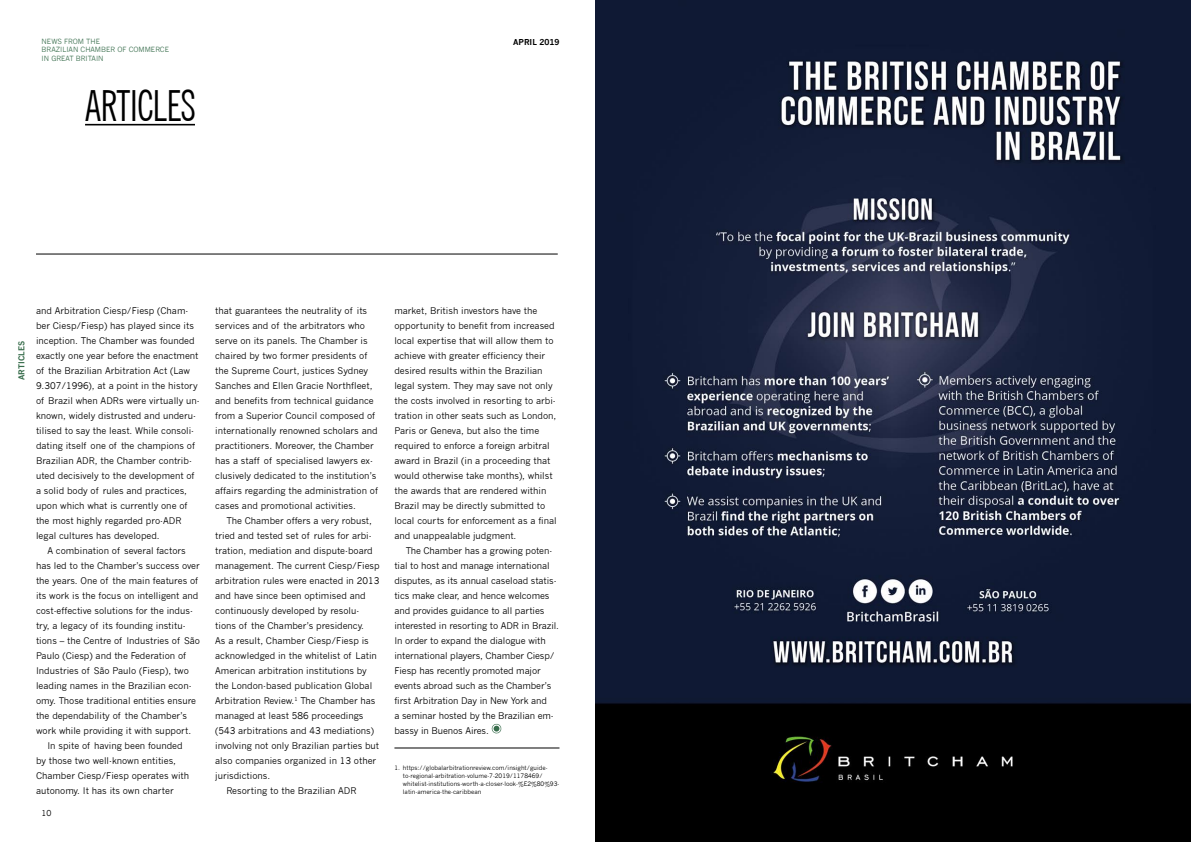
<style>
.page{position:relative;width:1191px;height:842px;background:#fff}
.page>*{position:absolute;margin:0;border:0;box-sizing:border-box;transform-origin:0 0}
.t1{font:extra-condensed 43px "News Gothic BT";letter-spacing:.005em;color:#000}
.t2{font:9px/15px "News Gothic";color:#000}
.t3{font:700 8px "News Gothic";color:#000}
.t4{font:700 8px "News Gothic";color:#386d4c}
.t5{font:8px "News Gothic";color:#000}
.t6{font:7px/8.4px "News Gothic";color:#386d4c}
.t7{font:6px/8px "News Gothic";color:#000}
</style>
<div class="page">
<svg style="left:491px;top:724px;width:10px;height:9px"></svg>
<hr style="left:36px;top:254px;width:522px;height:1px;background:#000">
<hr style="left:85px;top:124px;width:110px;height:1px;background:#000">
<hr style="left:394px;top:747px;width:165px;height:1px;background:#000">
<img style="left:595px;top:0;width:596px;height:842px">
<p class="t6" style="left:42px;top:37px;width:129px">NEWS FROM THE<br>BRAZILIAN CHAMBER OF COMMERCE<br>IN GREAT BRITAIN</p>
<p class="t3" style="left:513px;top:37px;width:48px">APRIL 2019</p>
<h1 class="t1" style="left:85px;top:80px;width:111px">ARTICLES</h1>
<p class="t4" style="left:17px;top:380px;width:41px;rotate:-90deg">ARTICLES</p>
<p class="t2" style="left:36px;top:303px;width:154px">and Arbitration Ciesp/Fiesp (Cham-</p>
<p class="t2" style="left:36px;top:318px;width:159px">ber Ciesp/Fiesp) has played since its</p>
<p class="t2" style="left:36px;top:333px;width:160px">inception. The Chamber was founded</p>
<p class="t2" style="left:36px;top:348px;width:164px">exactly one year before the enactment</p>
<p class="t2" style="left:36px;top:363px;width:156px">of the Brazilian Arbitration Act (Law</p>
<p class="t2" style="left:36px;top:378px;width:163px">9.307/1996), at a point in the history</p>
<p class="t2" style="left:36px;top:393px;width:165px">of Brazil when ADRs were virtually un-</p>
<p class="t2" style="left:36px;top:408px;width:161px">known, widely distrusted and underu-</p>
<p class="t2" style="left:36px;top:423px;width:160px">tilised to say the least. While consoli-</p>
<p class="t2" style="left:36px;top:438px;width:160px">dating itself one of the champions of</p>
<p class="t2" style="left:36px;top:453px;width:157px">Brazilian ADR, the Chamber contrib-</p>
<p class="t2" style="left:36px;top:468px;width:160px">uted decisively to the development of</p>
<p class="t2" style="left:36px;top:483px;width:152px">a solid body of rules and practices,</p>
<p class="t2" style="left:36px;top:498px;width:153px">upon which what is currently one of</p>
<p class="t2" style="left:36px;top:513px;width:147px">the most highly regarded pro-ADR</p>
<p class="t2" style="left:36px;top:528px;width:125px">legal cultures has developed.</p>
<p class="t2" style="left:47px;top:543px;width:140px">A combination of several factors</p>
<p class="t2" style="left:36px;top:558px;width:165px">has led to the Chamber’s success over</p>
<p class="t2" style="left:36px;top:573px;width:164px">the years. One of the main features of</p>
<p class="t2" style="left:36px;top:588px;width:164px">its work is the focus on intelligent and</p>
<p class="t2" style="left:36px;top:603px;width:158px">cost-effective solutions for the indus-</p>
<p class="t2" style="left:36px;top:618px;width:151px">try, a legacy of its founding institu-</p>
<p class="t2" style="left:36px;top:633px;width:166px">tions – the Centre of Industries of São</p>
<p class="t2" style="left:36px;top:648px;width:152px">Paulo (Ciesp) and the Federation of</p>
<p class="t2" style="left:36px;top:663px;width:154px">Industries of São Paulo (Fiesp), two</p>
<p class="t2" style="left:36px;top:678px;width:157px">leading names in the Brazilian econ-</p>
<p class="t2" style="left:36px;top:693px;width:161px">omy. Those traditional entities ensure</p>
<p class="t2" style="left:36px;top:708px;width:153px">the dependability of the Chamber’s</p>
<p class="t2" style="left:36px;top:723px;width:157px">work while providing it with support.</p>
<p class="t2" style="left:47px;top:738px;width:137px">In spite of having been founded</p>
<p class="t2" style="left:36px;top:753px;width:141px">by those two well-known entities,</p>
<p class="t2" style="left:36px;top:768px;width:155px">Chamber Ciesp/Fiesp operates with</p>
<p class="t2" style="left:36px;top:783px;width:139px">autonomy. It has its own charter</p>
<p class="t5" style="left:42px;top:808px;width:11px">10</p>
<p class="t2" style="left:215px;top:303px;width:164px">that guarantees the neutrality of its services and of the arbitrators who serve on its panels. The Chamber is chaired by two former presidents of the Supreme Court, justices Sydney Sanches and Ellen Gracie Northfleet, and benefits from technical guidance from a Superior Council composed of internationally renowned scholars and practitioners. Moreover, the Chamber has a staff of specialised lawyers ex&shy;clusively dedicated to the institution’s affairs regarding the administration of cases and promotional activities.</p>
<p class="t2" style="left:226px;top:513px;width:147px">The Chamber offers a very robust,</p>
<p class="t2" style="left:215px;top:528px;width:158px">tried and tested set of rules for arbi-</p>
<p class="t2" style="left:215px;top:543px;width:159px">tration, mediation and dispute-board</p>
<p class="t2" style="left:215px;top:558px;width:166px">management. The current Ciesp/Fiesp</p>
<p class="t2" style="left:215px;top:573px;width:166px">arbitration rules were enacted in 2013</p>
<p class="t2" style="left:215px;top:588px;width:152px">and have since been optimised and</p>
<p class="t2" style="left:215px;top:603px;width:146px">continuously developed by resolu-</p>
<p class="t2" style="left:215px;top:618px;width:150px">tions of the Chamber’s presidency.</p>
<p class="t2" style="left:215px;top:633px;width:155px">As a result, Chamber Ciesp/Fiesp is</p>
<p class="t2" style="left:215px;top:648px;width:163px">acknowledged in the whitelist of Latin</p>
<p class="t2" style="left:215px;top:663px;width:153px">American arbitration institutions by</p>
<p class="t2" style="left:215px;top:678px;width:158px">the London-based publication Global</p>
<p class="t2" style="left:215px;top:693px;width:162px">Arbitration Review.<sup>1</sup> The Chamber has</p>
<p class="t2" style="left:215px;top:708px;width:150px">managed at least 586 proceedings</p>
<p class="t2" style="left:215px;top:723px;width:160px">(543 arbitrations and 43 mediations)</p>
<p class="t2" style="left:215px;top:738px;width:165px">involving not only Brazilian parties but</p>
<p class="t2" style="left:215px;top:753px;width:162px">also companies organized in 13 other</p>
<p class="t2" style="left:215px;top:768px;width:57px">jurisdictions.</p>
<p class="t2" style="left:226px;top:783px;width:131px">Resorting to the Brazilian ADR</p>
<p class="t2" style="left:394px;top:303px;width:164px">market, British investors have the opportunity to benefit from increased local expertise that will allow them to achieve with greater efficiency their desired results within the Brazilian legal system. They may save not only the costs involved in resorting to arbi&shy;tration in other seats such as London, Paris or Geneva, but also the time required to enforce a foreign arbitral award in Brazil (in a proceeding that would otherwise take months), whilst the awards that are rendered within Brazil may be directly submitted to local courts for enforcement as a final and unappealable judgment.</p>
<p class="t2" style="left:394px;top:543px;width:166px;text-indent:11px">The Chamber has a growing poten&shy;tial to host and manage international disputes, as its annual caseload statis&shy;tics make clear, and hence welcomes and provides guidance to all parties interested in resorting to ADR in Brazil.<br>In order to expand the dialogue with international players, Chamber Ciesp/ Fiesp has recently promoted major events abroad such as the Chamber’s first Arbitration Day in New York and<br>a seminar hosted by the Brazilian em&shy;bassy in Buenos Aires.</p>
<p class="t7" style="left:403px;top:763px;width:158px;text-indent:-9px">1. https://globalarbitrationreview.com/insight/guide&shy;to-regional-arbitration-volume-7-2019/1178469/ whitelist-institutions-worth-a-closer-look-%E2%80%93- latin-america-the-caribbean</p>
</div>
